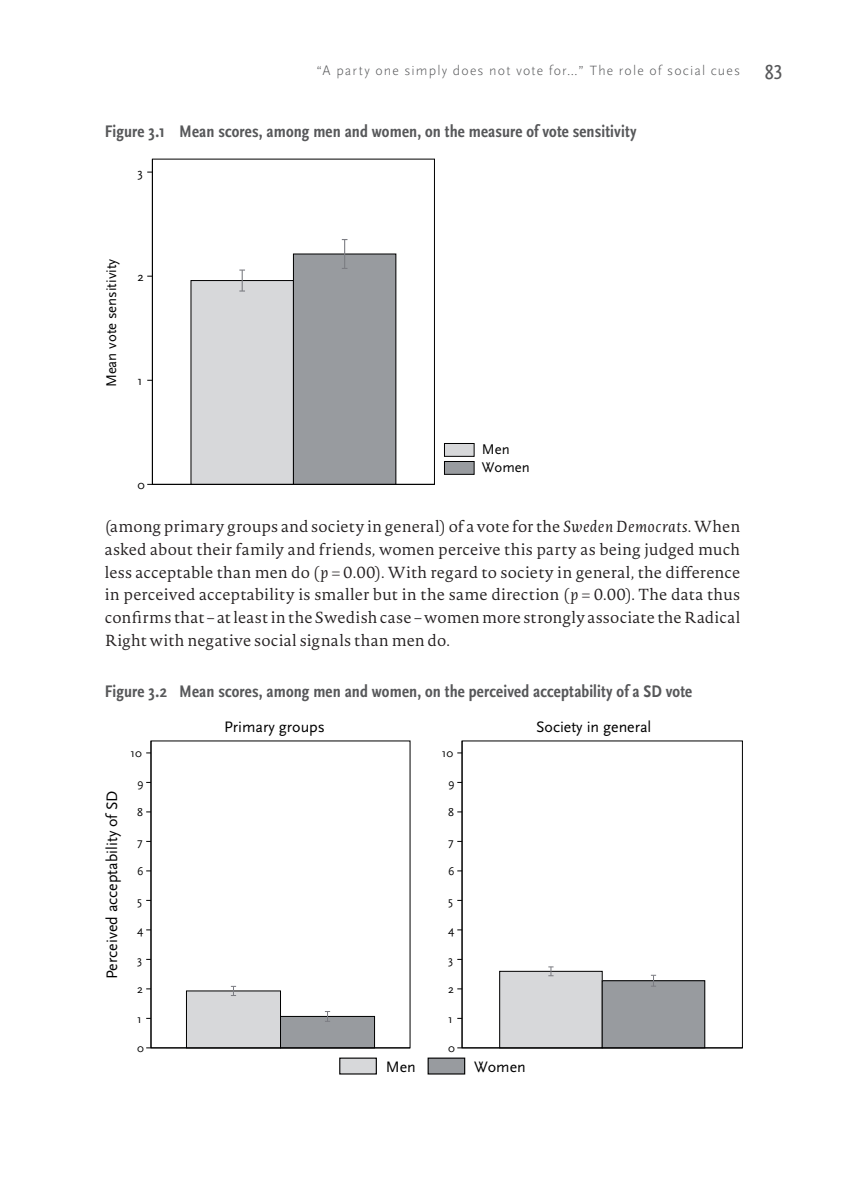
<style>
.page{position:relative;width:844px;height:1189px;background:#fff}
.page>*{position:absolute;margin:0;border:0;box-sizing:border-box;transform-origin:0 0}
.t1{font:700 condensed 17.5px "Scala Sans Pro";letter-spacing:.01em;color:#57585a}
.t2{font:15.92px "Scala Sans Pro";color:#000}
.t3{font:300 15.75px/22.8px "Novel Pro";letter-spacing:.015em;color:#231f20;text-align:justify}
.t4{font:14.7px/18px "Scala Sans Pro";color:#000}
.t5{font:300 14px "Scala Sans Pro";letter-spacing:.085em;color:#57585a}
.t6{font:12.78px "Scala Sans Pro";color:#000}
.t7{font:11.9px "Scala Sans Pro";color:#000}
.s1{font-weight:400;font-stretch:condensed;font-size:21px}
.s2{font-style:italic}
</style>
<div class="page">
<div style="left:186px;top:991px;width:94px;height:57px;background:#d7d8da"></div>
<div style="left:186px;top:990px;width:95px;height:58px;border:1px solid #000"></div>
<div style="left:280px;top:1016px;width:94px;height:32px;background:#989b9f"></div>
<div style="left:280px;top:1016px;width:95px;height:32px;border:1px solid #000"></div>
<svg style="left:231px;top:986px;width:5px;height:10px"></svg>
<svg style="left:325px;top:1011px;width:5px;height:10px"></svg>
<hr style="left:151px;top:741px;width:1px;height:307px;background:#000">
<hr style="left:151px;top:1047px;width:259px;height:1px;background:#000">
<div style="left:499px;top:971px;width:103px;height:77px;background:#d7d8da"></div>
<div style="left:499px;top:971px;width:103px;height:77px;border:1px solid #000"></div>
<div style="left:602px;top:980px;width:102px;height:68px;background:#989b9f"></div>
<div style="left:601px;top:980px;width:104px;height:68px;border:1px solid #000"></div>
<svg style="left:548px;top:966px;width:5px;height:10px"></svg>
<svg style="left:650px;top:974px;width:5px;height:12px"></svg>
<hr style="left:461px;top:741px;width:1px;height:307px;background:#000">
<hr style="left:462px;top:1047px;width:280px;height:1px;background:#000">
<div style="left:339px;top:1058px;width:37px;height:16px;background:#d7d8da"></div>
<div style="left:339px;top:1057px;width:38px;height:17px;border:1px solid #000"></div>
<div style="left:428px;top:1058px;width:36px;height:16px;background:#989b9f"></div>
<div style="left:427px;top:1057px;width:38px;height:17px;border:1px solid #000"></div>
<div style="left:191px;top:280px;width:102px;height:204px;background:#d7d8da"></div>
<div style="left:293px;top:254px;width:102px;height:230px;background:#989b9f"></div>
<div style="left:293px;top:253px;width:103px;height:232px;border:1px solid #000"></div>
<hr style="left:241px;top:270px;width:2px;height:21px;background:#7c7d83">
<svg style="left:239px;top:269px;width:6px;height:2px"></svg>
<svg style="left:341px;top:239px;width:6px;height:30px"></svg>
<hr style="left:152px;top:159px;width:1px;height:325px;background:#000">
<hr style="left:152px;top:484px;width:282px;height:1px;background:#000">
<div style="left:444px;top:443px;width:30px;height:13px;background:#d7d8da"></div>
<div style="left:444px;top:443px;width:30px;height:14px;border:1px solid #000"></div>
<div style="left:444px;top:461px;width:30px;height:13px;background:#989b9f"></div>
<div style="left:444px;top:461px;width:30px;height:14px;border:1px solid #000"></div>
<p class="t5" style="left:316px;top:62px;width:467px">“A party one simply does not vote for…” The role of social cues <span class="s1">83</span></p>
<p class="t1" style="left:105px;top:121px;width:533px">Figure 3.1 Mean scores, among men and women, on the measure of vote sensitivity</p>
<p class="t6" style="left:137px;top:165px;width:7px">3</p>
<p class="t4" style="left:102px;top:387px;width:130px;rotate:-90deg">Mean vote sensitivity</p>
<p class="t6" style="left:137px;top:269px;width:8px">2</p>
<p class="t6" style="left:137px;top:373px;width:7px">1</p>
<p class="t6" style="left:137px;top:477px;width:9px">0</p>
<p class="t4" style="left:481px;top:440px;width:49px">Men<br>Women</p>
<p class="t3" style="left:105px;top:514px;width:637px">(among primary groups and society in general) of a vote for the <span class="s2">Sweden Democrats</span>. When asked about their family and friends, women perceive this party as being judged much less acceptable than men do (<span class="s2">p</span> = 0.00). With regard to society in general, the difference in perceived acceptability is smaller but in the same direction (<span class="s2">p</span> = 0.00). The data thus confirms that – at least in the Swedish case – women more strongly associate the Radical Right with negative social signals than men do.</p>
<p class="t1" style="left:105px;top:681px;width:588px">Figure 3.2 Mean scores, among men and women, on the perceived acceptability of a SD vote</p>
<p class="t2" style="left:103px;top:979px;width:190px;rotate:-90deg">Perceived acceptability of SD</p>
<p class="t7" style="left:130px;top:746px;width:13px">10</p>
<p class="t7" style="left:137px;top:775px;width:8px">9</p>
<p class="t7" style="left:137px;top:805px;width:7px">8</p>
<p class="t7" style="left:137px;top:834px;width:7px">7</p>
<p class="t7" style="left:137px;top:864px;width:8px">6</p>
<p class="t7" style="left:137px;top:893px;width:6px">5</p>
<p class="t7" style="left:137px;top:923px;width:8px">4</p>
<p class="t7" style="left:137px;top:952px;width:7px">3</p>
<p class="t7" style="left:137px;top:982px;width:7px">2</p>
<p class="t7" style="left:137px;top:1011px;width:6px">1</p>
<p class="t7" style="left:137px;top:1041px;width:8px">0</p>
<p class="t2" style="left:224px;top:717px;width:102px">Primary groups</p>
<p class="t7" style="left:441px;top:746px;width:13px">10</p>
<p class="t7" style="left:448px;top:775px;width:8px">9</p>
<p class="t7" style="left:448px;top:805px;width:7px">8</p>
<p class="t7" style="left:448px;top:834px;width:7px">7</p>
<p class="t7" style="left:448px;top:864px;width:8px">6</p>
<p class="t7" style="left:448px;top:893px;width:6px">5</p>
<p class="t7" style="left:448px;top:923px;width:8px">4</p>
<p class="t7" style="left:448px;top:952px;width:7px">3</p>
<p class="t7" style="left:448px;top:982px;width:7px">2</p>
<p class="t7" style="left:448px;top:1011px;width:6px">1</p>
<p class="t7" style="left:448px;top:1041px;width:8px">0</p>
<p class="t2" style="left:385px;top:1057px;width:31px">Men</p>
<p class="t2" style="left:474px;top:1057px;width:53px">Women</p>
<p class="t2" style="left:536px;top:717px;width:117px">Society in general</p>
</div>
